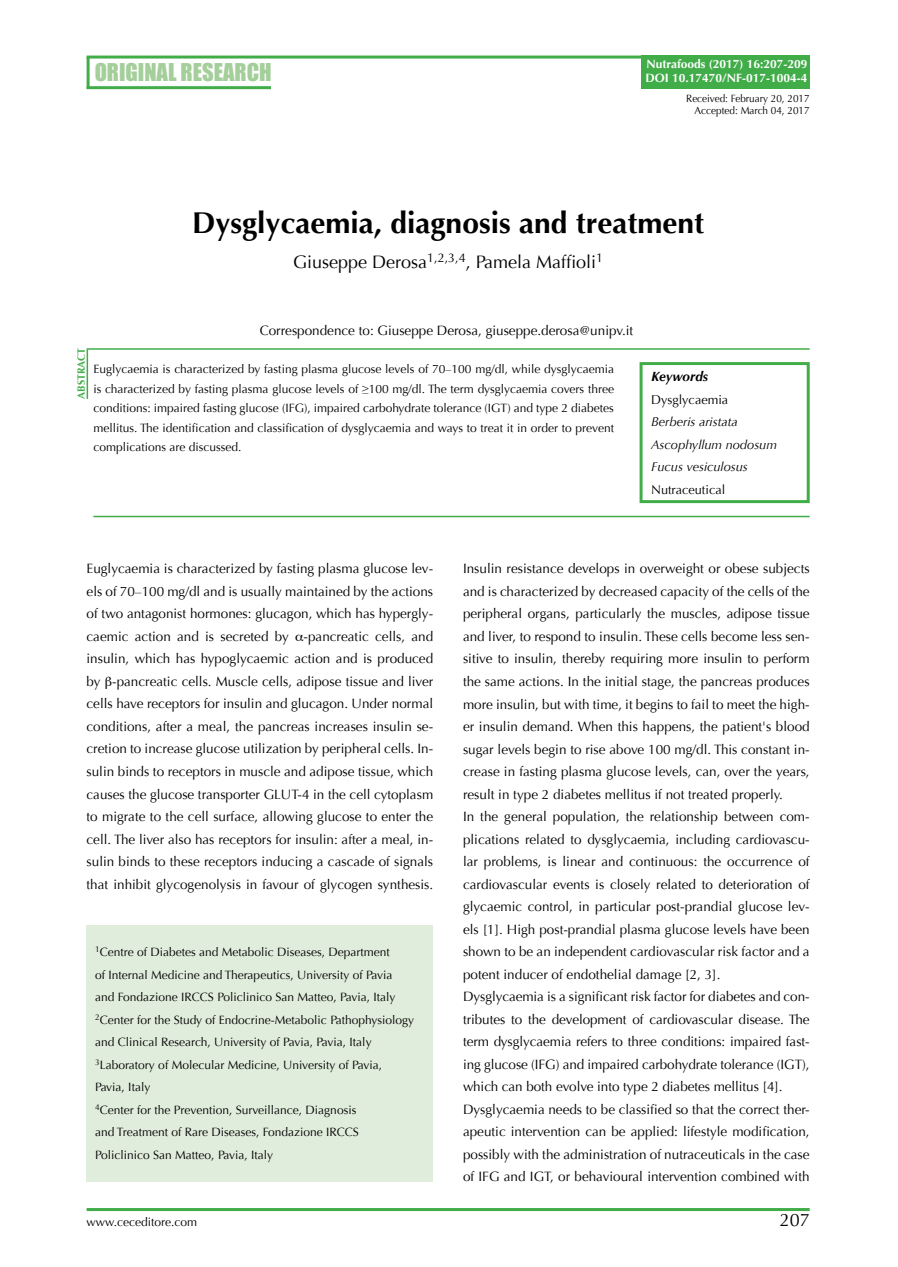
<style>
.page{position:relative;width:898px;height:1267px;background:#fff}
.page>*{position:absolute;margin:0;border:0;box-sizing:border-box;transform-origin:0 0}
.t1{font:700 30px "Optima";color:#000}
.t2{font:22.5px "Impact";color:#a4ce9a}
.t3{font:18px "Optima";color:#000}
.t4{font:13.5px/22.5px "Optima";color:#000;text-align:justify}
.t5{font:italic 700 13.5px "Optima";color:#000}
.t6{font:italic 12.75px/22.5px "Optima";color:#000}
.t7{font:12.75px "Optima";color:#000}
.t8{font:12px/22.5px "Optima";color:#000;text-align:justify}
.t9{font:700 12px/14.4px "Optima";color:#fff}
.t10{font:10.5px/12.6px "Optima";color:#000;text-align:right;scale:.95 1}
.t11{font:700 10.5px "Optima";color:#41ad49}
</style>
<div class="page">
<hr style="left:87px;top:56px;width:722px;height:3px;background:#41ad49">
<hr style="left:87px;top:1207px;width:722px;height:3px;background:#41ad49">
<hr style="left:87px;top:348px;width:722px;height:2px;background:#41ad49">
<hr style="left:87px;top:57px;width:3px;height:32px;background:#41ad49">
<hr style="left:87px;top:86px;width:184px;height:3px;background:#41ad49">
<hr style="left:87px;top:349px;width:1px;height:50px;background:#41ad49">
<div style="left:641px;top:56px;width:168px;height:33px;background:#41ad49"></div>
<hr style="left:93px;top:515px;width:716px;height:2px;background:#41ad49">
<div style="left:639px;top:362px;width:170px;height:141px;border:3px solid #41ad49"></div>
<div style="left:87px;top:925px;width:346px;height:256px;background:#e1eddc"></div>
<h2 class="t2" style="left:95px;top:55px;width:178px">ORIGINAL RESEARCH</h2>
<p class="t9" style="left:645px;top:57px;width:164px">Nutrafoods (2017) 16:207-209<br>DOI 10.17470/NF-017-1004-4</p>
<p class="t10" style="left:686px;top:92px;width:131px">Received: February 20, 2017<br>Accepted: March 04, 2017</p>
<h1 class="t1" style="left:192px;top:206px;width:513px">Dysglycaemia, diagnosis and treatment</h1>
<h3 class="t3" style="left:293px;top:251px;width:311px">Giuseppe Derosa<sup>1,2,3,4</sup>, Pamela Maffioli<sup>1</sup></h3>
<p class="t11" style="left:75px;top:399px;width:52px;rotate:-90deg">Abstract</p>
<p class="t4" style="left:260px;top:319px;width:375px">Correspondence to: Giuseppe Derosa, giuseppe.derosa@unipv.it</p>
<p class="t8" style="left:93px;top:359px;width:522px;line-height:19.5px">Euglycaemia is characterized by fasting plasma glucose levels of 70–100 mg/dl, while dysglycaemia is characterized by fasting plasma glucose levels of ≥100 mg/dl. The term dysglycaemia covers three conditions: impaired fasting glucose (IFG), impaired carbohydrate tolerance (IGT) and type 2 diabetes mellitus. The identification and classification of dysglycaemia and ways to treat it in order to prevent complications are discussed.</p>
<p class="t5" style="left:651px;top:369px;width:59px">Keywords</p>
<p class="t7" style="left:651px;top:392px;width:79px">Dysglycaemia</p>
<p class="t6" style="left:651px;top:411px;width:127px">Berberis aristata<br>Ascophyllum nodosum<br>Fucus vesiculosus</p>
<p class="t7" style="left:651px;top:482px;width:76px">Nutraceutical</p>
<p class="t4" style="left:87px;top:557px;width:348px">Euglycaemia is characterized by fasting plasma glucose lev&shy;els of 70–100 mg/dl and is usually maintained by the actions of two antagonist hormones: glucagon, which has hypergly&shy;caemic action and is secreted by -pancreatic cells, and insulin, which has hypoglycaemic action and is produced by -pancreatic cells. Muscle cells, adipose tissue and liver cells have receptors for insulin and glucagon. Under normal conditions, after a meal, the pancreas increases insulin se&shy;cretion to increase glucose utilization by peripheral cells. In&shy;sulin binds to receptors in muscle and adipose tissue, which causes the glucose transporter GLUT-4 in the cell cytoplasm to migrate to the cell surface, allowing glucose to enter the cell. The liver also has receptors for insulin: after a meal, in&shy;sulin binds to these receptors inducing a cascade of signals that inhibit glycogenolysis in favour of glycogen synthesis.</p>
<p class="t4" style="left:463px;top:557px;width:348px;text-align:left">Insulin resistance develops in overweight or obese subjects and is characterized by decreased capacity of the cells of the peripheral organs, particularly the muscles, adipose tissue and liver, to respond to insulin. These cells become less sen&shy;sitive to insulin, thereby requiring more insulin to perform the same actions. In the initial stage, the pancreas produces more insulin, but with time, it begins to fail to meet the high&shy;er insulin demand. When this happens, the patient's blood sugar levels begin to rise above 100 mg/dl. This constant in&shy;crease in fasting plasma glucose levels, can, over the years, result in type 2 diabetes mellitus if not treated properly.<br>In the general population, the relationship between com&shy;plications related to dysglycaemia, including cardiovascu&shy;lar problems, is linear and continuous: the occurrence of cardiovascular events is closely related to deterioration of glycaemic control, in particular post-prandial glucose lev&shy;els [1]. High post-prandial plasma glucose levels have been shown to be an independent cardiovascular risk factor and a potent inducer of endothelial damage [2, 3].<br>Dysglycaemia is a significant risk factor for diabetes and con&shy;tributes to the development of cardiovascular disease. The term dysglycaemia refers to three conditions: impaired fast&shy;ing glucose (IFG) and impaired carbohydrate tolerance (IGT), which can both evolve into type 2 diabetes mellitus [4].<br>Dysglycaemia needs to be classified so that the correct ther&shy;apeutic intervention can be applied: lifestyle modification, possibly with the administration of nutraceuticals in the case of IFG and IGT, or behavioural intervention combined with</p>
<p class="t8" style="left:95px;top:940px;width:320px;text-align:left"><sup>1</sup>Centre of Diabetes and Metabolic Diseases, Department<br>of Internal Medicine and Therapeutics, University of Pavia and Fondazione IRCCS Policlinico San Matteo, Pavia, Italy <sup>2</sup>Center for the Study of Endocrine-Metabolic Pathophysiology and Clinical Research, University of Pavia, Pavia, Italy <sup>3</sup>Laboratory of Molecular Medicine, University of Pavia, Pavia, Italy<br><sup>4</sup>Center for the Prevention, Surveillance, Diagnosis<br>and Treatment of Rare Diseases, Fondazione IRCCS Policlinico San Matteo, Pavia, Italy</p>
<p class="t8" style="left:87px;top:1210px;width:112px">www.ceceditore.com</p>
<h3 class="t3" style="left:779px;top:1209px;width:32px">207</h3>
</div>
